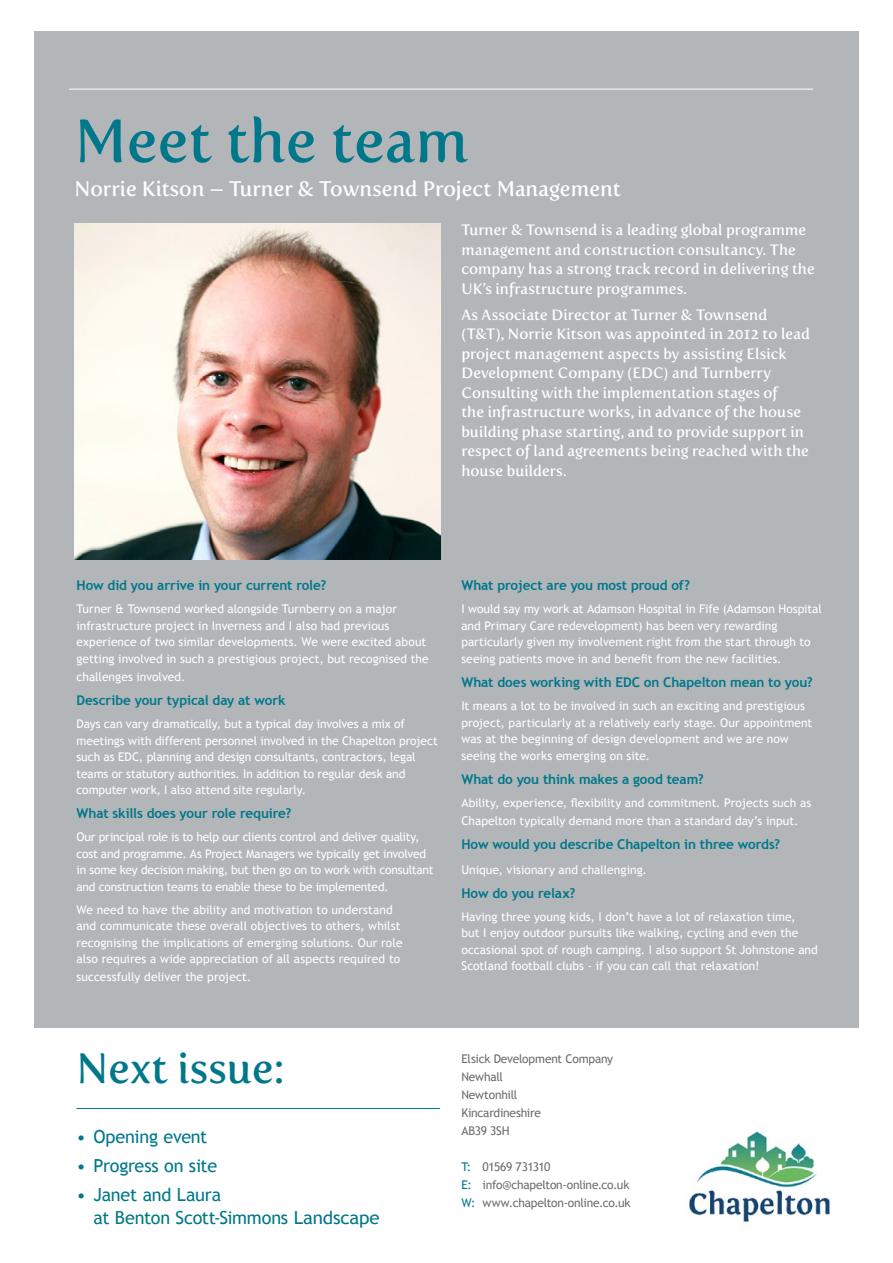
<style>
.page{position:relative;width:893px;height:1263px;background:#fff}
.page>*{position:absolute;margin:0;border:0;box-sizing:border-box;transform-origin:0 0}
.t1{font:60px "Fertigo Pro";color:#00778a}
.t2{font:42px "Fertigo Pro";color:#00778a}
.t3{font:21px "Fertigo Pro";color:#fff}
.t4{font:18px/22.5px "Trebuchet MS";letter-spacing:-.015em;color:#00778a}
.t5{font:15px/19.5px "Fertigo Pro";letter-spacing:.005em;color:#fff}
.t6{font:700 13.5px "Trebuchet MS";letter-spacing:-.005em;color:#00778a}
.t7{font:12px/16.5px "Trebuchet MS";color:#fff}
.t8{font:12px/16.5px "Trebuchet MS";letter-spacing:-.02em;color:#fff}
.t9{font:12px/18px "Trebuchet MS";letter-spacing:-.02em;color:#6b6e6e}
.s1{color:#00778a}
</style>
<div class="page">
<div style="left:34px;top:32px;width:825px;height:996px;background:#b2b6b9"></div>
<hr style="left:69px;top:89px;width:744px;height:1px;background:#fff">
<img style="left:74px;top:223px;width:366px;height:336px">
<hr style="left:77px;top:1108px;width:363px;height:1px;background:#00778a">
<img style="left:689px;top:1131px;width:141px;height:91px">
<h1 class="t1" style="left:74px;top:106px;width:396px">Meet the team</h1>
<h3 class="t3" style="left:74px;top:176px;width:548px">Norrie Kitson – Turner &amp; Townsend Project Management</h3>
<p class="t5" style="left:461px;top:220px;width:355px">Turner &amp; Townsend is a leading global programme management and construction consultancy. The company has a strong track record in delivering the UK’s infrastructure programmes.</p>
<p class="t5" style="left:461px;top:305px;width:350px">As Associate Director at Turner &amp; Townsend (T&amp;T), Norrie Kitson was appointed in 2012 to lead project management aspects by assisting Elsick Development Company (EDC) and Turnberry Consulting with the implementation stages of<br>the infrastructure works, in advance of the house building phase starting, and to provide support in respect of land agreements being reached with the house builders.</p>
<p class="t6" style="left:77px;top:577px;width:251px">How did you arrive in your current role?</p>
<p class="t7" style="left:77px;top:601px;width:354px">Turner &amp; Townsend worked alongside Turnberry on a major infrastructure project in Inverness and I also had previous experience of two similar developments. We were excited about getting involved in such a prestigious project, but recognised the</p>
<p class="t7" style="left:77px;top:668px;width:110px">challenges involved.</p>
<p class="t6" style="left:77px;top:692px;width:210px">Describe your typical day at work</p>
<p class="t7" style="left:77px;top:716px;width:363px">Days can vary dramatically, but a typical day involves a mix of meetings with different personnel involved in the Chapelton project such as EDC, planning and design consultants, contractors, legal teams or statutory authorities. In addition to regular desk and computer work, I also attend site regularly.</p>
<p class="t6" style="left:77px;top:805px;width:216px">What skills does your role require?</p>
<p class="t8" style="left:77px;top:829px;width:358px">Our principal role is to help our clients control and deliver quality, cost and programme. As Project Managers we typically get involved in some key decision making, but then go on to work with consultant and construction teams to enable these to be implemented.</p>
<p class="t7" style="left:77px;top:901px;width:327px">We need to have the ability and motivation to understand and communicate these overall objectives to others, whilst recognising the implications of emerging solutions. Our role also requires a wide appreciation of all aspects required to</p>
<p class="t7" style="left:77px;top:969px;width:176px">successfully deliver the project.</p>
<p class="t6" style="left:461px;top:577px;width:230px">What project are you most proud of?</p>
<p class="t7" style="left:461px;top:601px;width:362px">I would say my work at Adamson Hospital in Fife (Adamson Hospital and Primary Care redevelopment) has been very rewarding particularly given my involvement right from the start through to seeing patients move in and benefit from the new facilities.</p>
<p class="t6" style="left:461px;top:674px;width:353px">What does working with EDC on Chapelton mean to you?</p>
<p class="t7" style="left:461px;top:698px;width:352px">It means a lot to be involved in such an exciting and prestigious project, particularly at a relatively early stage. Our appointment was at the beginning of design development and we are now seeing the works emerging on site.</p>
<p class="t6" style="left:461px;top:771px;width:244px">What do you think makes a good team?</p>
<p class="t7" style="left:461px;top:794px;width:352px;line-height:18px">Ability, experience, flexibility and commitment. Projects such as<br>Chapelton typically demand more than a standard day’s input.</p>
<p class="t6" style="left:461px;top:836px;width:320px">How would you describe Chapelton in three words?</p>
<p class="t7" style="left:461px;top:861px;width:187px">Unique, visionary and challenging.</p>
<p class="t6" style="left:461px;top:885px;width:115px">How do you relax?</p>
<p class="t7" style="left:461px;top:908px;width:358px">Having three young kids, I don’t have a lot of relaxation time,<br>but I enjoy outdoor pursuits like walking, cycling and even the occasional spot of rough camping. I also support St Johnstone and Scotland football clubs - if you can call that relaxation!</p>
<h2 class="t2" style="left:77px;top:1043px;width:210px">Next issue:</h2>
<h3 class="t4" style="left:77px;top:1126px;width:132px">• Opening event</h3>
<h3 class="t4" style="left:77px;top:1155px;width:142px">• Progress on site</h3>
<h3 class="t4" style="left:94px;top:1184px;width:288px;text-indent:-17px">• Janet and Laura<br>at Benton Scott-Simmons Landscape</h3>
<p class="t9" style="left:461px;top:1050px;width:153px">Elsick Development Company<br>Newhall<br>Newtonhill<br>Kincardineshire<br>AB39 3SH</p>
<p class="t9" style="left:461px;top:1158px;width:171px"><span class="s1">T:</span> 01569 731310<br><span class="s1">E:</span> info@chapelton-online.co.uk<br><span class="s1">W:</span> www.chapelton-online.co.uk</p>
</div>
